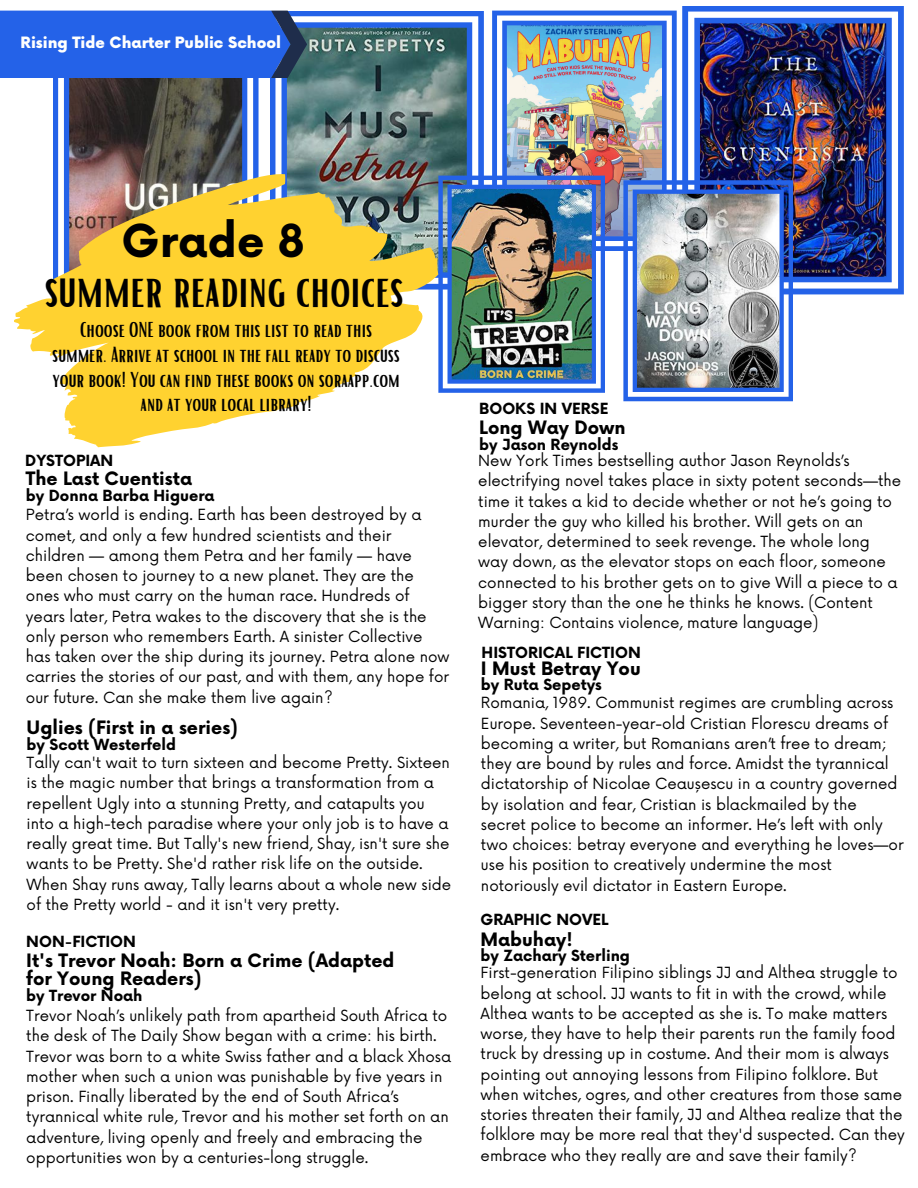
<style>
.page{position:relative;width:918px;height:1188px;background:#fff}
.page>*{position:absolute;margin:0;border:0;box-sizing:border-box;transform-origin:0 0}
.t1{font:48.75px "Bright";color:#000}
.t2{font:700 44.25px "Now";color:#000}
.t3{font:21px/24.8px "Bright";color:#000;text-align:center}
.t4{font:700 18px/18px "Now";color:#000}
.t5{font:900 15.3px "Now";color:#fffffe}
.t6{font:15px/20.2px "Now";color:#000}
.t7{font:700 15px "Now";color:#000}
</style>
<div class="page">
<svg style="left:53px;top:78px;width:205px;height:96px;background:#4f4f58"></svg>
<svg style="left:270px;top:11px;width:214px;height:165px;background:#628192"></svg>
<svg style="left:0;top:11px;width:307px;height:67px;background:#255fdd"></svg>
<img style="left:492px;top:11px;width:185px;height:240px">
<img style="left:438px;top:176px;width:167px;height:217px">
<svg style="left:14px;top:174px;width:424px;height:273px;fill:#ffd230"></svg>
<img style="left:682px;top:6px;width:222px;height:288px">
<img style="left:623px;top:180px;width:170px;height:221px">
<p class="t5" style="left:21px;top:34px;width:262px">Rising Tide Charter Public School</p>
<p class="t2" style="left:122px;top:217px;width:185px">Grade 8</p>
<h2 class="t1" style="left:44px;top:258px;width:361px">summer reading choices</h2>
<h5 class="t3" style="left:52px;top:316px;width:349px">Choose ONE book from this list to read this summer. Arrive at school in the fall ready to discuss your book! You can find these books on soraapp.com and at your local library!</h5>
<h5 class="t7" style="left:25px;top:453px;width:90px">DYSTOPIAN</h5>
<h5 class="t4" style="left:26px;top:471px;width:168px">The Last Cuentista</h5>
<h5 class="t7" style="left:26px;top:488px;width:190px">by Donna Barba Higuera</h5>
<h6 class="t6" style="left:26px;top:506px;width:425px">Petra’s world is ending. Earth has been destroyed by a comet, and only a few hundred scientists and their children — among them Petra and her family — have been chosen to journey to a new planet. They are the ones who must carry on the human race. Hundreds of years later, Petra wakes to the discovery that she is the only person who remembers Earth. A sinister Collective has taken over the ship during its journey. Petra alone now carries the stories of our past, and with them, any hope for our future. Can she make them live again?</h6>
<h4 class="t4" style="left:27px;top:720px;width:213px">Uglies (First in a series)</h4>
<h4 class="t7" style="left:27px;top:737px;width:151px">by Scott Westerfeld</h4>
<p class="t6" style="left:27px;top:753px;width:426px">Tally can't wait to turn sixteen and become Pretty. Sixteen is the magic number that brings a transformation from a repellent Ugly into a stunning Pretty, and catapults you into a high-tech paradise where your only job is to have a really great time. But Tally's new friend, Shay, isn't sure she wants to be Pretty. She'd rather risk life on the outside.<br>When Shay runs away, Tally learns about a whole new side of the Pretty world - and it isn't very pretty.</p>
<p class="t7" style="left:26px;top:934px;width:111px">NON-FICTION</p>
<h3 class="t4" style="left:26px;top:952px;width:370px">It's Trevor Noah: Born a Crime (Adapted for Young Readers)</h3>
<h3 class="t7" style="left:26px;top:987px;width:118px">by Trevor Noah</h3>
<h6 class="t6" style="left:26px;top:1006px;width:426px">Trevor Noah’s unlikely path from apartheid South Africa to the desk of The Daily Show began with a crime: his birth.<br>Trevor was born to a white Swiss father and a black Xhosa mother when such a union was punishable by five years in prison. Finally liberated by the end of South Africa’s tyrannical white rule, Trevor and his mother set forth on an adventure, living openly and freely and embracing the opportunities won by a centuries-long struggle.</h6>
<h6 class="t7" style="left:479px;top:401px;width:131px">BOOKS IN VERSE</h6>
<h4 class="t4" style="left:479px;top:419px;width:148px">Long Way Down</h4>
<h4 class="t7" style="left:479px;top:436px;width:141px">by Jason Reynolds</h4>
<p class="t6" style="left:478px;top:451px;width:424px">New York Times bestselling author Jason Reynolds’s electrifying novel takes place in sixty potent seconds—the time it takes a kid to decide whether or not he’s going to murder the guy who killed his brother. Will gets on an elevator, determined to seek revenge. The whole long way down, as the elevator stops on each floor, someone connected to his brother gets on to give Will a piece to a bigger story than the one he thinks he knows. (Content Warning: Contains violence, mature language)</p>
<p class="t7" style="left:482px;top:645px;width:161px">HISTORICAL FICTION</p>
<h5 class="t4" style="left:481px;top:660px;width:161px">I Must Betray You</h5>
<h5 class="t7" style="left:481px;top:677px;width:122px">by Ruta Sepetys</h5>
<p class="t6" style="left:481px;top:694px;width:424px">Romania, 1989. Communist regimes are crumbling across Europe. Seventeen-year-old Cristian Florescu dreams of becoming a writer, but Romanians aren’t free to dream; they are bound by rules and force. Amidst the tyrannical dictatorship of Nicolae Ceaușescu in a country governed by isolation and fear, Cristian is blackmailed by the secret police to become an informer. He’s left with only two choices: betray everyone and everything he loves—or use his position to creatively undermine the most notoriously evil dictator in Eastern Europe.</p>
<h5 class="t7" style="left:481px;top:911px;width:130px">GRAPHIC NOVEL</h5>
<h4 class="t4" style="left:481px;top:931px;width:94px">Mabuhay!</h4>
<h4 class="t7" style="left:481px;top:948px;width:151px">by Zachary Sterling</h4>
<p class="t6" style="left:481px;top:964px;width:426px">First-generation Filipino siblings JJ and Althea struggle to belong at school. JJ wants to fit in with the crowd, while Althea wants to be accepted as she is. To make matters worse, they have to help their parents run the family food truck by dressing up in costume. And their mom is always pointing out annoying lessons from Filipino folklore. But when witches, ogres, and other creatures from those same stories threaten their family, JJ and Althea realize that the folklore may be more real that they'd suspected. Can they embrace who they really are and save their family?</p>
</div>
